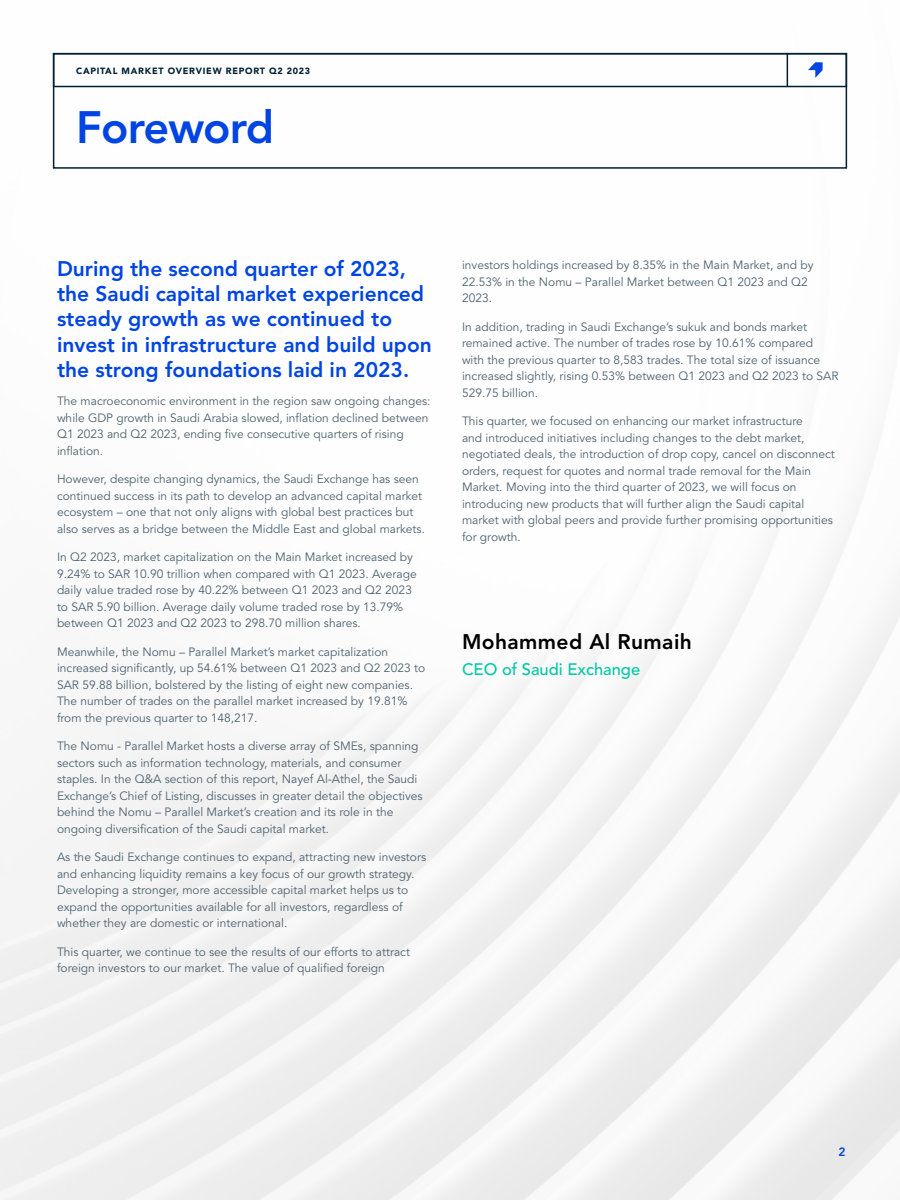
<style>
.page{position:relative;width:900px;height:1200px;background:#fff}
.page>*{position:absolute;margin:0;border:0;box-sizing:border-box;transform-origin:0 0}
.t1{font:800 45px "Avenir LT Std";letter-spacing:-.02em;color:#0045e3}
.t2{font:800 21px/25.2px "Avenir LT Std";color:#0045e3}
.t3{font:800 21px "Avenir LT Std";letter-spacing:.02em;color:#000}
.t4{font:500 16.5px "Avenir LT Std";color:#00c7a3}
.t5{font:12px/16.5px "Avenir LT Std";color:#4d6270}
.t6{font:800 12px "Avenir LT Std";color:#0045e3}
.t7{font:900 9px "Avenir LT Std";letter-spacing:.08em;color:#001f33}
</style>
<div class="page">
<div style="left:53px;top:53px;width:794px;height:116px;border:2px solid #001f33"></div>
<svg style="left:808px;top:62px;width:15px;height:16px"></svg>
<div style="left:53px;top:53px;width:794px;height:34px;border:2px solid #001f33"></div>
<hr style="left:787px;top:54px;width:1px;height:33px;background:#001f33">
<p class="t7" style="left:76px;top:65px;width:236px">CAPITAL MARKET OVERVIEW REPORT Q2 2023</p>
<h1 class="t1" style="left:76px;top:101px;width:199px">Foreword</h1>
<h2 class="t2" style="left:57px;top:256px;width:376px">During the second quarter of 2023, the Saudi capital market experienced steady growth as we continued to invest in infrastructure and build upon the strong foundations laid in 2023.</h2>
<p class="t5" style="left:57px;top:393px;width:375px">The macroeconomic environment in the region saw ongoing changes: while GDP growth in Saudi Arabia slowed, inflation declined between Q1 2023 and Q2 2023, ending five consecutive quarters of rising inflation.</p>
<p class="t5" style="left:57px;top:471px;width:370px">However, despite changing dynamics, the Saudi Exchange has seen continued success in its path to develop an advanced capital market ecosystem – one that not only aligns with global best practices but also serves as a bridge between the Middle East and global markets.</p>
<p class="t5" style="left:57px;top:549px;width:361px">In Q2 2023, market capitalization on the Main Market increased by 9.24% to SAR 10.90 trillion when compared with Q1 2023. Average daily value traded rose by 40.22% between Q1 2023 and Q2 2023 to SAR 5.90 billion. Average daily volume traded rose by 13.79% between Q1 2023 and Q2 2023 to 298.70 million shares.</p>
<p class="t5" style="left:57px;top:644px;width:370px">Meanwhile, the Nomu – Parallel Market’s market capitalization increased significantly, up 54.61% between Q1 2023 and Q2 2023 to SAR 59.88 billion, bolstered by the listing of eight new companies.<br>The number of trades on the parallel market increased by 19.81% from the previous quarter to 148,217.</p>
<p class="t5" style="left:57px;top:738px;width:367px">The Nomu - Parallel Market hosts a diverse array of SMEs, spanning sectors such as information technology, materials, and consumer staples. In the Q&amp;A section of this report, Nayef Al-Athel, the Saudi Exchange’s Chief of Listing, discusses in greater detail the objectives behind the Nomu – Parallel Market’s creation and its role in the ongoing diversification of the Saudi capital market.</p>
<p class="t5" style="left:57px;top:849px;width:371px">As the Saudi Exchange continues to expand, attracting new investors and enhancing liquidity remains a key focus of our growth strategy.<br>Developing a stronger, more accessible capital market helps us to expand the opportunities available for all investors, regardless of whether they are domestic or international.</p>
<p class="t5" style="left:57px;top:944px;width:355px">This quarter, we continue to see the results of our efforts to attract foreign investors to our market. The value of qualified foreign</p>
<p class="t5" style="left:462px;top:257px;width:353px">investors holdings increased by 8.35% in the Main Market, and by<br>22.53% in the Nomu – Parallel Market between Q1 2023 and Q2<br>2023.</p>
<p class="t5" style="left:462px;top:319px;width:378px">In addition, trading in Saudi Exchange’s sukuk and bonds market remained active. The number of trades rose by 10.61% compared<br>with the previous quarter to 8,583 trades. The total size of issuance increased slightly, rising 0.53% between Q1 2023 and Q2 2023 to SAR 529.75 billion.</p>
<p class="t5" style="left:462px;top:413px;width:374px">This quarter, we focused on enhancing our market infrastructure<br>and introduced initiatives including changes to the debt market, negotiated deals, the introduction of drop copy, cancel on disconnect orders, request for quotes and normal trade removal for the Main Market. Moving into the third quarter of 2023, we will focus on introducing new products that will further align the Saudi capital market with global peers and provide further promising opportunities for growth.</p>
<h2 class="t3" style="left:462px;top:629px;width:231px">Mohammed Al Rumaih</h2>
<h3 class="t4" style="left:462px;top:659px;width:180px">CEO of Saudi Exchange</h3>
<p class="t6" style="left:839px;top:1144px;width:9px">2</p>
</div>
